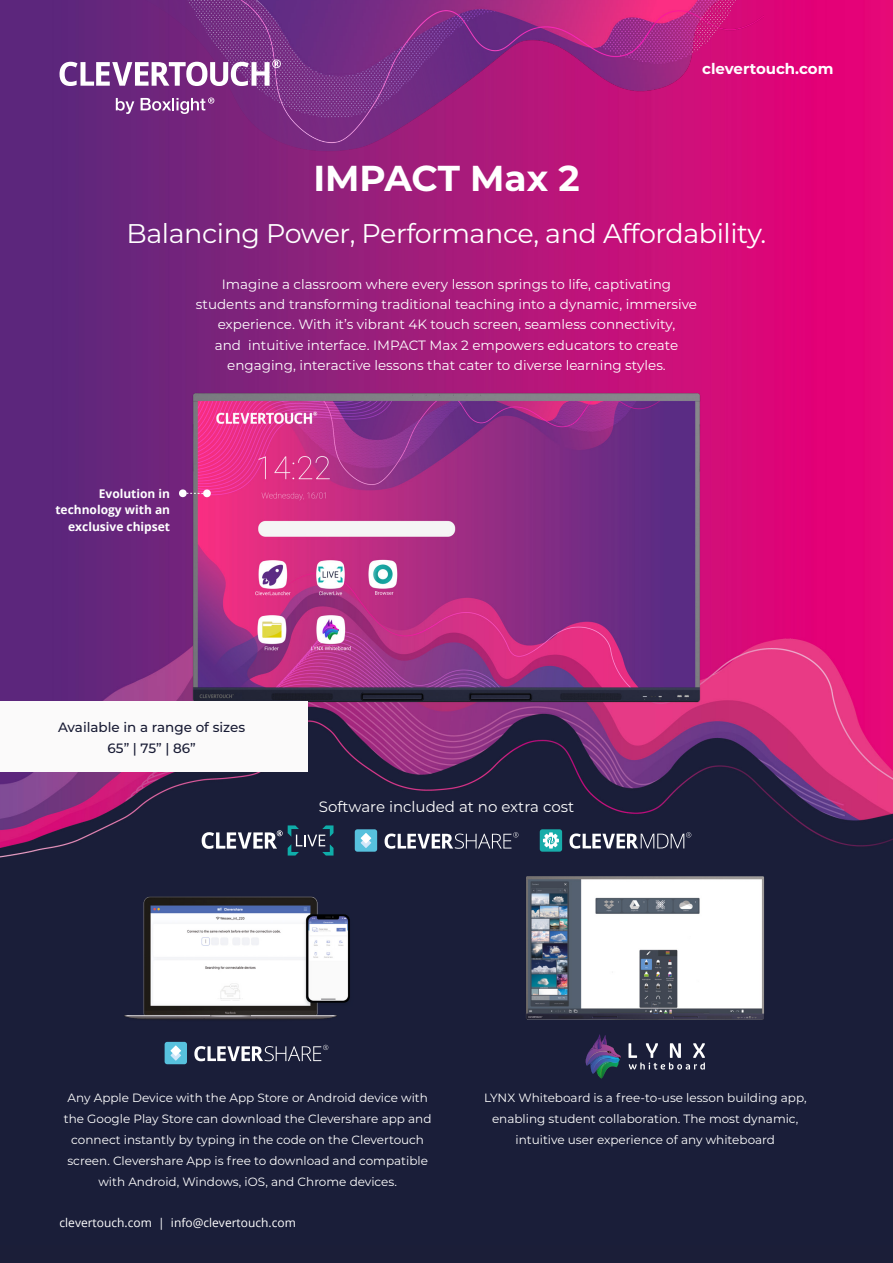
<style>
.page{position:relative;width:893px;height:1263px;background:#fff}
.page>*{position:absolute;margin:0;border:0;box-sizing:border-box;transform-origin:0 0}
.t1{font:700 36px "Montserrat";color:#fff}
.t2{font:27px "Montserrat";letter-spacing:-.015em;color:#fff}
.t3{font:15px "Montserrat";color:#fff}
.t4{font:700 15px "Montserrat";color:#fff}
.t5{font:13.5px/20.2px "Montserrat";color:#fff;text-align:center}
.t6{font:500 13.5px/21px "Montserrat";color:#181b34;text-align:center}
.t7{font:12px/21px "Montserrat";color:#fff;text-align:center}
.t8{font:700 12px/16.5px "Open Sans";color:#fff;text-align:right}
.t9{font:12px "Open Sans";color:#fff}
</style>
<div class="page">
<img style="left:0;top:0;width:893px;height:1245px">
<img style="left:49px;top:0;width:714px;height:224px">
<svg style="left:60px;top:60px;width:221px;height:26px"></svg>
<svg style="left:116px;top:98px;width:18px;height:16px"></svg>
<svg style="left:141px;top:98px;width:73px;height:16px"></svg>
<img style="left:171px;top:373px;width:551px;height:349px">
<div style="left:0;top:701px;width:308px;height:71px;background:#fbfafa"></div>
<svg style="left:202px;top:825px;width:131px;height:30px;background:#434e63"></svg>
<svg style="left:385px;top:832px;width:133px;height:17px"></svg>
<div style="left:355px;top:829px;width:22px;height:23px;background:#57c1dd;border-radius:3px"></div>
<svg style="left:361px;top:837px;width:10px;height:11px"></svg>
<svg style="left:361px;top:833px;width:10px;height:10px"></svg>
<div style="left:540px;top:829px;width:22px;height:23px;background:#18adaa;border-radius:3px"></div>
<svg style="left:543px;top:832px;width:16px;height:16px"></svg>
<svg style="left:569px;top:832px;width:122px;height:17px"></svg>
<img style="left:515px;top:867px;width:261px;height:166px">
<img style="left:120px;top:891px;width:220px;height:134px">
<img style="left:298px;top:907px;width:60px;height:103px">
<svg style="left:194px;top:1045px;width:134px;height:16px"></svg>
<div style="left:165px;top:1042px;width:22px;height:22px;background:#57c1dd;border-radius:3px"></div>
<svg style="left:170px;top:1050px;width:11px;height:11px"></svg>
<svg style="left:170px;top:1045px;width:11px;height:11px"></svg>
<svg style="left:628px;top:1043px;width:77px;height:26px;background:#4d5065"></svg>
<svg style="left:585px;top:1034px;width:36px;height:45px;background:#363d60"></svg>
<div style="left:0;top:1245px;width:893px;height:18px;background:#1b1e38"></div>
<svg style="left:178px;top:489px;width:33px;height:9px"></svg>
<h1 class="t1" style="left:313px;top:153px;width:268px">IMPACT Max 2</h1>
<p class="t4" style="left:702px;top:58px;width:133px">clevertouch.com</p>
<h2 class="t2" style="left:127px;top:215px;width:641px">Balancing Power, Performance, and Affordability.</h2>
<p class="t5" style="left:196px;top:274px;width:503px">Imagine a classroom where every lesson springs to life, captivating students and transforming traditional teaching into a dynamic, immersive experience. With it’s vibrant 4K touch screen, seamless connectivity,<br>and intuitive interface. IMPACT Max 2 empowers educators to create engaging, interactive lessons that cater to diverse learning styles.</p>
<p class="t8" style="left:55px;top:485px;width:116px">Evolution in technology with an exclusive chipset</p>
<p class="t6" style="left:58px;top:717px;width:189px">Available in a range of sizes<br>65” | 75” | 86”</p>
<p class="t3" style="left:319px;top:796px;width:257px">Software included at no extra cost</p>
<p class="t7" style="left:64px;top:1087px;width:369px">Any Apple Device with the App Store or Android device with the Google Play Store can download the Clevershare app and connect instantly by typing in the code on the Clevertouch screen. Clevershare App is free to download and compatible with Android, Windows, iOS, and Chrome devices.</p>
<p class="t7" style="left:484px;top:1087px;width:324px">LYNX Whiteboard is a free-to-use lesson building app, enabling student collaboration. The most dynamic, intuitive user experience of any whiteboard</p>
<p class="t9" style="left:60px;top:1214px;width:238px">clevertouch.com | info@clevertouch.com</p>
</div>
